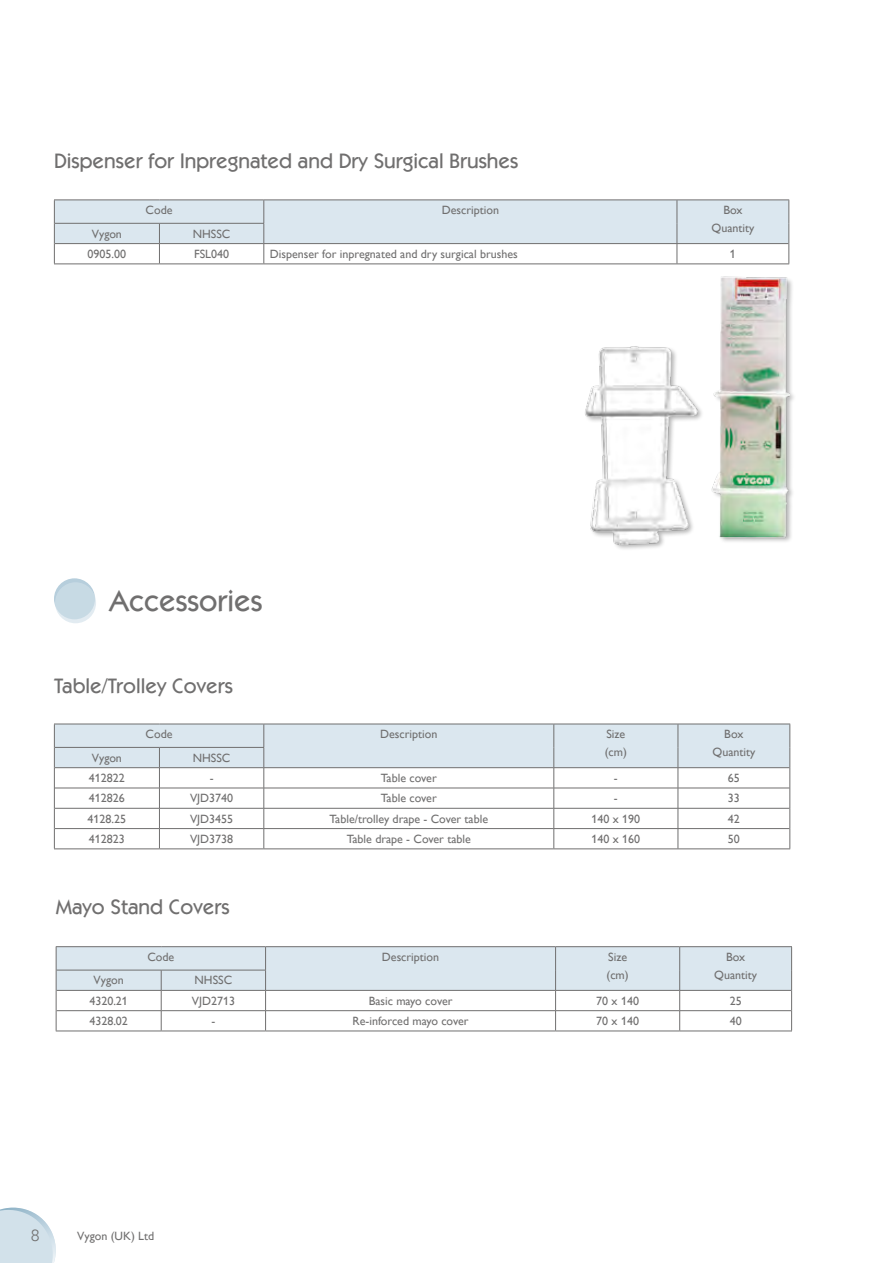
<style>
.page{position:relative;width:893px;height:1263px;background:#fff}
.page>*{position:absolute;margin:0;border:0;box-sizing:border-box;transform-origin:0 0}
.t1{font:500 30px "ITC Kabel Std";color:#706f6f}
.t2{font:500 21px "ITC Kabel Std";color:#706f6f}
.t3{font:16.5px "ITC Kabel Std";color:#706f6f}
.t4{font:12px "Gill Alt One";color:#706f6f}
.t5{font:12px "Gill Sans";color:#706f6f}
</style>
<div class="page">
<svg style="left:0;top:1207px;width:56px;height:56px"></svg>
<div style="left:711px;top:276px;width:85px;height:268px;background:#000;opacity:.3"></div>
<img style="left:711px;top:276px;width:78px;height:268px">
<div style="left:584px;top:345px;width:120px;height:206px;background:#000;opacity:.3"></div>
<img style="left:584px;top:345px;width:116px;height:201px">
<svg style="left:54px;top:200px;width:735px;height:63px"></svg>
<hr style="left:54px;top:263px;width:105px;height:1px;background:#706f6f">
<hr style="left:159px;top:263px;width:105px;height:1px;background:#706f6f">
<hr style="left:264px;top:263px;width:413px;height:1px;background:#706f6f">
<hr style="left:677px;top:263px;width:112px;height:1px;background:#706f6f">
<div style="left:54px;top:578px;width:41px;height:41px;background:#b6cedc;border-radius:50%"></div>
<svg style="left:55px;top:582px;width:41px;height:41px"></svg>
<hr style="left:54px;top:848px;width:105px;height:1px;background:#706f6f">
<hr style="left:159px;top:848px;width:105px;height:1px;background:#706f6f">
<hr style="left:264px;top:848px;width:290px;height:1px;background:#706f6f">
<hr style="left:554px;top:848px;width:124px;height:1px;background:#706f6f">
<hr style="left:678px;top:848px;width:112px;height:1px;background:#706f6f">
<svg style="left:54px;top:724px;width:736px;height:124px"></svg>
<hr style="left:56px;top:946px;width:105px;height:1px;background:#706f6f">
<hr style="left:161px;top:946px;width:105px;height:1px;background:#706f6f">
<hr style="left:266px;top:946px;width:290px;height:1px;background:#706f6f">
<hr style="left:556px;top:946px;width:124px;height:1px;background:#706f6f">
<hr style="left:680px;top:946px;width:112px;height:1px;background:#706f6f">
<hr style="left:56px;top:1030px;width:105px;height:1px;background:#706f6f">
<hr style="left:161px;top:1030px;width:105px;height:1px;background:#706f6f">
<hr style="left:266px;top:1030px;width:290px;height:1px;background:#706f6f">
<hr style="left:556px;top:1030px;width:124px;height:1px;background:#706f6f">
<hr style="left:680px;top:1030px;width:112px;height:1px;background:#706f6f">
<svg style="left:56px;top:947px;width:736px;height:83px"></svg>
<p class="t2" style="left:54px;top:148px;width:466px">Dispenser for Inpregnated and Dry Surgical Brushes</p>
<p class="t4" style="left:146px;top:203px;width:28px">Code</p>
<p class="t4" style="left:442px;top:203px;width:59px">Description</p>
<p class="t4" style="left:723px;top:203px;width:21px">Box</p>
<p class="t4" style="left:711px;top:221px;width:44px">Quantity</p>
<p class="t4" style="left:92px;top:227px;width:32px">Vygon</p>
<p class="t4" style="left:193px;top:227px;width:39px">NHSSC</p>
<p class="t4" style="left:88px;top:247px;width:40px">0905.00</p>
<p class="t4" style="left:194px;top:247px;width:37px">FSL040</p>
<p class="t4" style="left:270px;top:247px;width:249px">Dispenser for inpregnated and dry surgical brushes</p>
<p class="t4" style="left:730px;top:247px;width:7px">1</p>
<p class="t1" style="left:109px;top:583px;width:155px">Accessories</p>
<p class="t2" style="left:54px;top:673px;width:180px">Table/Trolley Covers</p>
<p class="t4" style="left:146px;top:727px;width:28px">Code</p>
<p class="t4" style="left:380px;top:727px;width:59px">Description</p>
<p class="t4" style="left:606px;top:727px;width:20px">Size</p>
<p class="t4" style="left:605px;top:745px;width:24px">(cm)</p>
<p class="t4" style="left:724px;top:727px;width:21px">Box</p>
<p class="t4" style="left:712px;top:745px;width:44px">Quantity</p>
<p class="t4" style="left:92px;top:751px;width:32px">Vygon</p>
<p class="t4" style="left:193px;top:751px;width:39px">NHSSC</p>
<p class="t4" style="left:89px;top:771px;width:37px">412822</p>
<p class="t4" style="left:210px;top:771px;width:5px">-</p>
<p class="t4" style="left:381px;top:771px;width:57px">Table cover</p>
<p class="t4" style="left:614px;top:771px;width:5px">-</p>
<p class="t4" style="left:728px;top:771px;width:13px">65</p>
<p class="t4" style="left:89px;top:791px;width:37px">412826</p>
<p class="t4" style="left:190px;top:791px;width:45px">VJD3740</p>
<p class="t4" style="left:381px;top:791px;width:57px">Table cover</p>
<p class="t4" style="left:614px;top:791px;width:5px">-</p>
<p class="t4" style="left:728px;top:791px;width:13px">33</p>
<p class="t4" style="left:88px;top:811px;width:40px">4128.25</p>
<p class="t4" style="left:190px;top:811px;width:45px">VJD3455</p>
<p class="t4" style="left:329px;top:811px;width:160px">Table/trolley drape - Cover table</p>
<p class="t4" style="left:592px;top:811px;width:50px">140 x 190</p>
<p class="t4" style="left:728px;top:811px;width:13px">42</p>
<p class="t4" style="left:89px;top:832px;width:37px">412823</p>
<p class="t4" style="left:190px;top:832px;width:45px">VJD3738</p>
<p class="t4" style="left:347px;top:832px;width:126px">Table drape - Cover table</p>
<p class="t4" style="left:592px;top:832px;width:50px">140 x 160</p>
<p class="t4" style="left:728px;top:832px;width:13px">50</p>
<p class="t2" style="left:56px;top:894px;width:175px">Mayo Stand Covers</p>
<p class="t4" style="left:147px;top:950px;width:28px">Code</p>
<p class="t4" style="left:382px;top:950px;width:59px">Description</p>
<p class="t4" style="left:608px;top:950px;width:20px">Size</p>
<p class="t4" style="left:606px;top:968px;width:24px">(cm)</p>
<p class="t4" style="left:726px;top:950px;width:21px">Box</p>
<p class="t4" style="left:714px;top:968px;width:44px">Quantity</p>
<p class="t4" style="left:94px;top:973px;width:32px">Vygon</p>
<p class="t4" style="left:195px;top:973px;width:39px">NHSSC</p>
<p class="t4" style="left:89px;top:994px;width:40px">4320.21</p>
<p class="t4" style="left:192px;top:994px;width:45px">VJD2713</p>
<p class="t4" style="left:369px;top:994px;width:85px">Basic mayo cover</p>
<p class="t4" style="left:596px;top:994px;width:44px">70 x 140</p>
<p class="t4" style="left:730px;top:994px;width:13px">25</p>
<p class="t4" style="left:89px;top:1014px;width:40px">4328.02</p>
<p class="t4" style="left:211px;top:1014px;width:5px">-</p>
<p class="t4" style="left:353px;top:1014px;width:118px">Re-inforced mayo cover</p>
<p class="t4" style="left:596px;top:1014px;width:44px">70 x 140</p>
<p class="t4" style="left:730px;top:1014px;width:13px">40</p>
<h3 class="t3" style="left:31px;top:1226px;width:10px">8</h3>
<p class="t5" style="left:77px;top:1229px;width:78px">Vygon (UK) Ltd</p>
</div>
